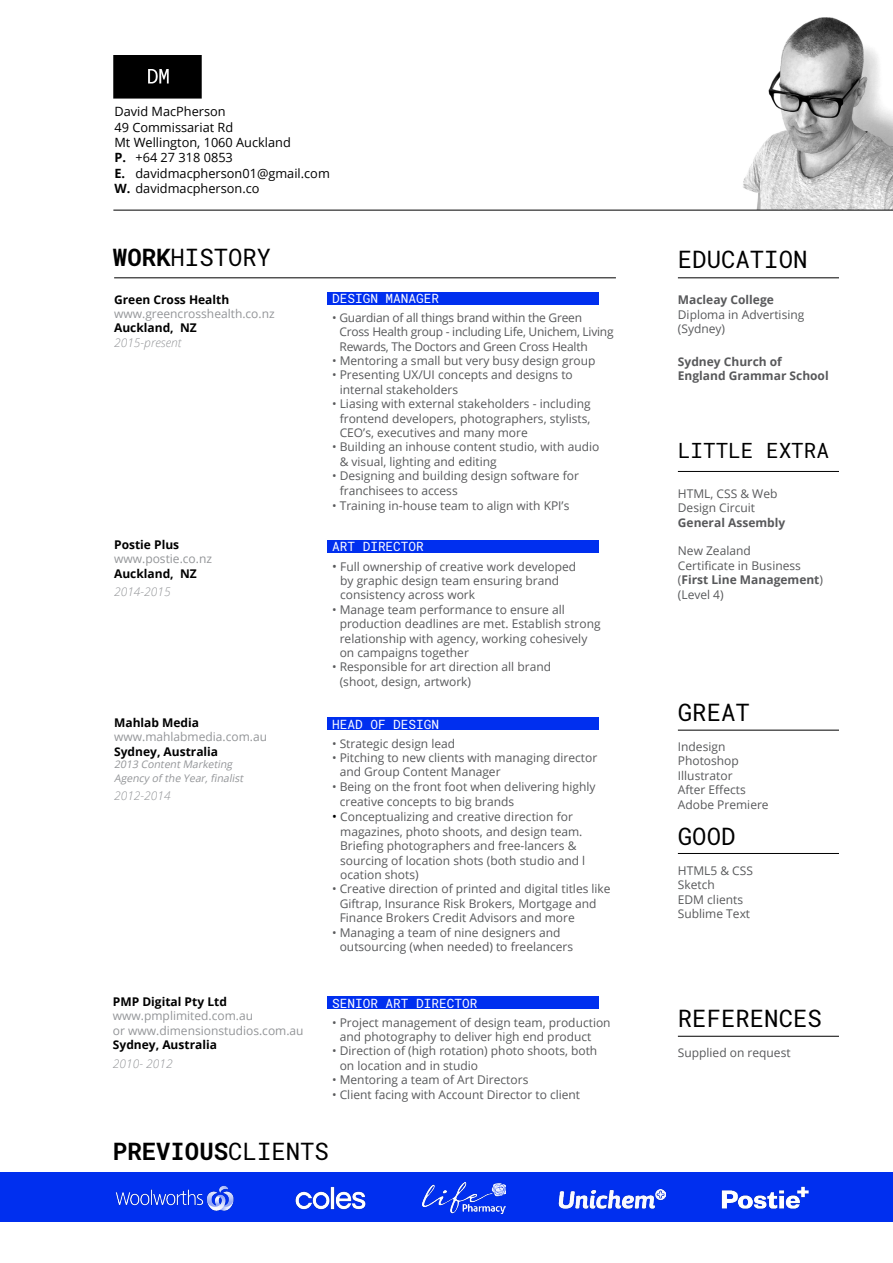
<style>
.page{position:relative;width:893px;height:1263px;background:#fff}
.page>*{position:absolute;margin:0;border:0;box-sizing:border-box;transform-origin:0 0}
.t1{font:24px "Roboto Mono";color:#000}
.t2{font:700 24px "Roboto Mono";color:#000}
.t3{font:21px "Roboto Mono";color:#000}
.t4{font:12.75px/15.3px "Open Sans";color:#000}
.t5{font:12.75px "Roboto Mono";color:#fff}
.t6{font:12px/14.4px "Open Sans";color:#58595b}
.t7{font:12px/14.4px "Open Sans";letter-spacing:-.02em;color:#58595b}
.t8{font:12px/14.4px "Open Sans";color:#939598}
.t9{font:700 12px "Open Sans";color:#000}
.t10{font:700 12px/14.4px "Open Sans";color:#58595b}
.t11{font:italic 300 12px "Open Sans";color:#939598}
.t12{font:italic 10.5px/13.5px "Open Sans";color:#939598}
.s1{font-weight:700}
.s2{font-size:12.75px}
.s3{font-size:12.75px;color:#000}
.s4{font-weight:400}
</style>
<div class="page">
<img style="left:113px;top:56px;width:88px;height:43px">
<img style="left:740px;top:17px;width:153px;height:193px">
<hr style="left:113px;top:210px;width:780px;height:1px;background:#000">
<div style="left:327px;top:718px;width:271px;height:12px;background:#002fef"></div>
<div style="left:327px;top:996px;width:271px;height:13px;background:#002fef"></div>
<div style="left:327px;top:292px;width:271px;height:13px;background:#002fef"></div>
<div style="left:327px;top:540px;width:271px;height:12px;background:#002fef"></div>
<hr style="left:114px;top:277px;width:502px;height:1px;background:#000">
<hr style="left:678px;top:277px;width:161px;height:1px;background:#000">
<hr style="left:678px;top:471px;width:161px;height:1px;background:#000">
<hr style="left:678px;top:730px;width:161px;height:1px;background:#000">
<hr style="left:678px;top:853px;width:161px;height:1px;background:#000">
<hr style="left:678px;top:1036px;width:161px;height:1px;background:#000">
<div style="left:0;top:1172px;width:893px;height:50px;background:#002fef"></div>
<img style="left:115px;top:1185px;width:119px;height:26px">
<img style="left:295px;top:1186px;width:71px;height:24px">
<img style="left:721px;top:1186px;width:88px;height:23px">
<img style="left:422px;top:1182px;width:84px;height:32px">
<img style="left:558px;top:1189px;width:107px;height:20px">
<p class="t4" style="left:114px;top:104px;width:217px">David MacPherson<br>49 Commissariat Rd<br>Mt Wellington, 1060 Auckland<br><span class="s1">P.</span> +64 27 318 0853<br><span class="s1">E.</span> davidmacpherson01@gmail.com<br><span class="s1">W.</span> davidmacpherson.co</p>
<h1 class="t1" style="left:113px;top:240px;width:160px"><span class="s1">WORK</span>HISTORY</h1>
<p class="t9" style="left:114px;top:291px;width:117px">Green Cross Health</p>
<p class="t8" style="left:114px;top:306px;width:162px">www.greencrosshealth.co.nz</p>
<p class="t9" style="left:114px;top:320px;width:84px">Auckland, NZ</p>
<p class="t11" style="left:114px;top:334px;width:69px">2015-present</p>
<p class="t9" style="left:114px;top:536px;width:67px">Postie Plus</p>
<p class="t8" style="left:114px;top:551px;width:99px">www.postie.co.nz</p>
<p class="t9" style="left:114px;top:565px;width:84px">Auckland, NZ</p>
<p class="t11" style="left:114px;top:584px;width:58px">2014-2015</p>
<p class="t9" style="left:114px;top:714px;width:86px">Mahlab Media</p>
<p class="t8" style="left:114px;top:729px;width:154px">www.mahlabmedia.com.au</p>
<p class="t9" style="left:114px;top:743px;width:106px">Sydney, Australia</p>
<p class="t12" style="left:114px;top:757px;width:133px">2013 ContentMarketing<br>Agency of the Year,finalist</p>
<p class="t11" style="left:114px;top:788px;width:58px">2012-2014</p>
<p class="t9" style="left:113px;top:993px;width:116px">PMP Digital Pty Ltd</p>
<p class="t8" style="left:113px;top:1008px;width:192px">www.pmplimited.com.au<br>or www.dimensionstudios.com.au</p>
<p class="t9" style="left:113px;top:1036px;width:106px">Sydney, Australia</p>
<p class="t11" style="left:113px;top:1055px;width:61px">2010- 2012</p>
<p class="t5" style="left:332px;top:290px;width:109px">DESIGN MANAGER</p>
<p class="t7" style="left:339px;top:310px;width:276px;text-indent:-7px">• Guardian of all things brand within the Green<br>Cross Health group - including Life, Unichem, Living<br>Rewards, The Doctors and Green Cross Health</p>
<p class="t6" style="left:332px;top:353px;width:265px">• Mentoring a small but very busy design group</p>
<p class="t6" style="left:340px;top:367px;width:235px;text-indent:-8px">• Presenting UX/UI concepts and designs to internal stakeholders</p>
<p class="t6" style="left:340px;top:396px;width:252px;text-align:justify;text-indent:-8px">• Liasing with external stakeholders - including frontend developers, photographers, stylists, CEO’s, executives and many more</p>
<p class="t6" style="left:340px;top:439px;width:261px;text-indent:-8px">• Building an inhouse content studio, with audio &amp; visual, lighting and editing</p>
<p class="t6" style="left:340px;top:468px;width:241px;text-indent:-8px">• Designing and building design software for franchisees to access</p>
<p class="t6" style="left:332px;top:498px;width:239px">• Training in-house team to align with KPI’s</p>
<p class="t5" style="left:332px;top:538px;width:93px">ART DIRECTOR</p>
<p class="t6" style="left:340px;top:559px;width:237px;text-indent:-8px"><span class="s2">•</span> Full ownership of creative work developed by graphic design team ensuring brand consistency across work</p>
<p class="t6" style="left:340px;top:602px;width:262px;text-indent:-8px">• Manage team performance to ensure all production deadlines are met. Establish strong relationship with agency, working cohesively on campaigns together</p>
<p class="t6" style="left:340px;top:659px;width:213px;text-indent:-8px">• Responsible for art direction all brand (shoot, design, artwork)</p>
<p class="t5" style="left:332px;top:715px;width:109px">HEAD OF DESIGN</p>
<p class="t6" style="left:332px;top:736px;width:125px">• Strategic design lead</p>
<p class="t6" style="left:340px;top:750px;width:259px;text-indent:-8px">• Pitching to new clients with managing director and Group Content Manager</p>
<p class="t6" style="left:340px;top:778px;width:257px;line-height:15.3px;text-indent:-8px">• Being on the front foot when delivering highly creative concepts to big brands</p>
<p class="t6" style="left:340px;top:809px;width:247px;text-indent:-8px"><span class="s3">•</span> Conceptualizing and creative direction for magazines, photo shoots, and design team.<br>Briefing photographers and free-lancers &amp; sourcing of location shots (both studio and l ocation shots)</p>
<p class="t6" style="left:340px;top:881px;width:272px;text-indent:-8px">• Creative direction of printed and digital titles like<br>Giftrap, Insurance Risk Brokers, Mortgage and<br>Finance Brokers Credit Advisors and more</p>
<p class="t6" style="left:340px;top:925px;width:235px;text-indent:-8px">• Managing a team of nine designers and outsourcing (when needed) to freelancers</p>
<p class="t5" style="left:332px;top:994px;width:147px">SENIOR ART DIRECTOR</p>
<p class="t6" style="left:340px;top:1015px;width:272px;text-indent:-8px">• Project management of design team, production and photography to deliver high end product</p>
<p class="t6" style="left:340px;top:1043px;width:259px;text-indent:-8px">• Direction of (high rotation) photo shoots, both on location and in studio</p>
<p class="t6" style="left:332px;top:1072px;width:198px">• Mentoring a team of Art Directors</p>
<p class="t6" style="left:332px;top:1087px;width:250px">• Client facing with Account Director to client</p>
<h1 class="t2" style="left:113px;top:1135px;width:218px">PREVIOUS<span class="s4">CLIENTS</span></h1>
<h1 class="t1" style="left:678px;top:242px;width:131px">EDUCATION</h1>
<p class="t10" style="left:678px;top:292px;width:98px">Macleay College</p>
<p class="t6" style="left:678px;top:307px;width:128px">Diploma in Advertising (Sydney)</p>
<p class="t10" style="left:678px;top:354px;width:152px">Sydney Church of<br>England Grammar School</p>
<h2 class="t3" style="left:678px;top:436px;width:153px">LITTLE EXTRA</h2>
<p class="t6" style="left:678px;top:486px;width:101px">HTML, CSS &amp; Web<br>Design Circuit</p>
<p class="t10" style="left:678px;top:515px;width:109px">General Assembly</p>
<p class="t6" style="left:678px;top:543px;width:147px">New Zealand<br>Certificate in Business (<span class="s1">First Line Management</span>) (Level 4)</p>
<h1 class="t1" style="left:678px;top:695px;width:73px">GREAT</h1>
<p class="t6" style="left:678px;top:739px;width:92px">Indesign<br>Photoshop<br>Illustrator<br>After Effects<br>Adobe Premiere</p>
<h1 class="t1" style="left:678px;top:819px;width:59px">GOOD</h1>
<p class="t6" style="left:678px;top:863px;width:77px">HTML5 &amp; CSS<br>Sketch<br>EDM clients<br>Sublime Text</p>
<h1 class="t1" style="left:678px;top:1002px;width:145px">REFERENCES</h1>
<p class="t6" style="left:678px;top:1045px;width:114px">Supplied on request</p>
</div>
